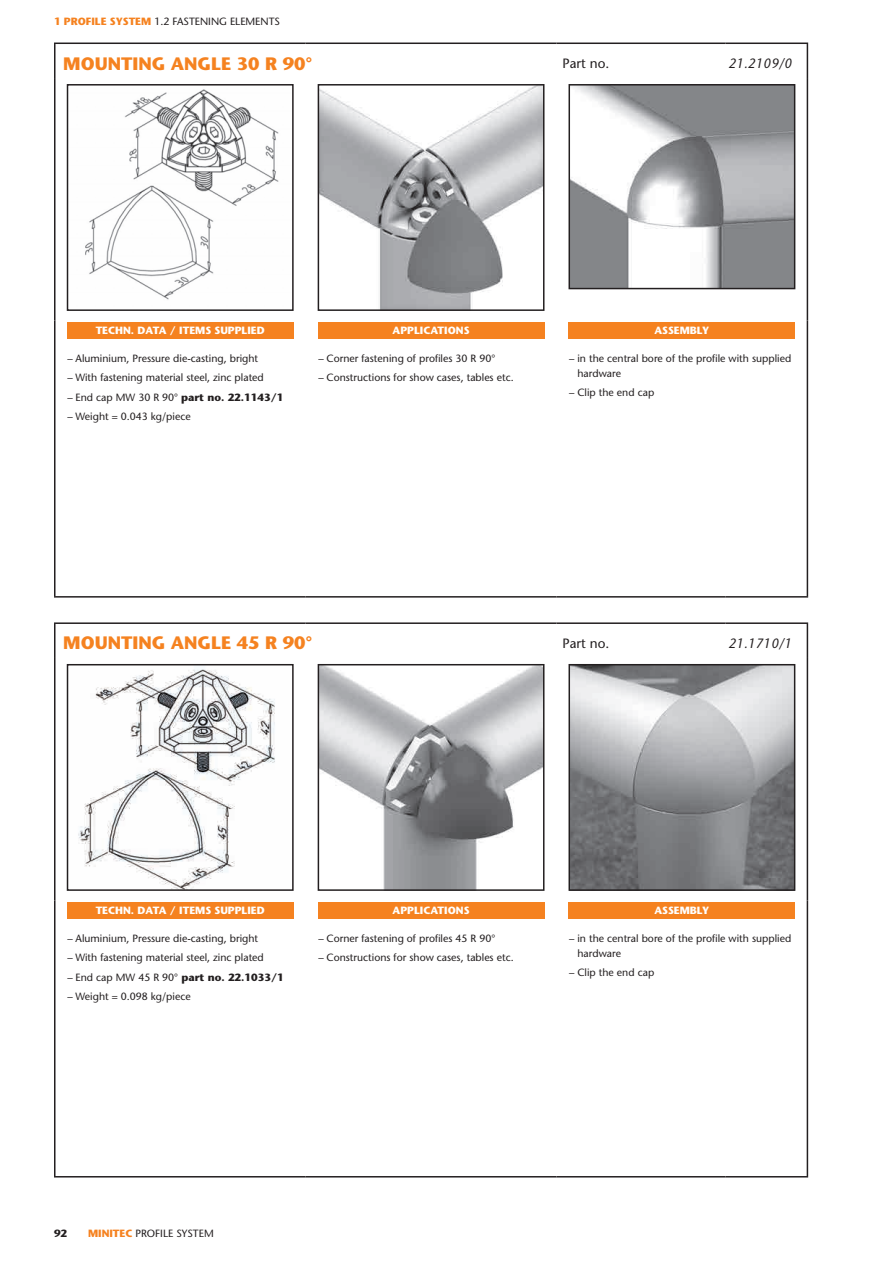
<style>
.page{position:relative;width:893px;height:1263px;background:#fff}
.page>*{position:absolute;margin:0;border:0;box-sizing:border-box;transform-origin:0 0}
.t1{font:700 18px "Stone Sans";color:#f58220}
.t2{font:italic 13.5px "Stone Sans";color:#231f20}
.t3{font:13.5px "Stone Sans";color:#231f20}
.t4{font:10.5px/19.2px "Stone Sans";color:#231f20}
.t5{font:700 10.5px "Stone Sans";color:#fff}
.t6{font:700 10.5px "Stone Sans";color:#231f20}
.s1{font-weight:700;color:#f58220}
.s2{font-weight:700}
</style>
<div class="page">
<hr style="left:54px;top:43px;width:252px;height:1px;background:#231f20">
<hr style="left:54px;top:44px;width:2px;height:34px;background:#231f20">
<hr style="left:306px;top:43px;width:250px;height:1px;background:#231f20">
<hr style="left:54px;top:78px;width:2px;height:242px;background:#231f20">
<hr style="left:807px;top:78px;width:1px;height:242px;background:#231f20">
<hr style="left:54px;top:320px;width:2px;height:276px;background:#231f20">
<hr style="left:807px;top:320px;width:1px;height:276px;background:#231f20">
<hr style="left:54px;top:596px;width:252px;height:2px;background:#231f20">
<hr style="left:306px;top:596px;width:250px;height:2px;background:#231f20">
<hr style="left:556px;top:596px;width:170px;height:2px;background:#231f20">
<hr style="left:726px;top:596px;width:82px;height:2px;background:#231f20">
<hr style="left:556px;top:43px;width:170px;height:1px;background:#231f20">
<hr style="left:726px;top:43px;width:82px;height:1px;background:#231f20">
<hr style="left:807px;top:44px;width:1px;height:34px;background:#231f20">
<img style="left:85px;top:89px;width:194px;height:211px">
<div style="left:67px;top:84px;width:227px;height:227px;border:2px solid #231f20"></div>
<img style="left:321px;top:87px;width:220px;height:221px">
<div style="left:318px;top:84px;width:226px;height:227px;border:2px solid #231f20"></div>
<img style="left:571px;top:87px;width:221px;height:199px">
<div style="left:568px;top:84px;width:227px;height:205px;border:2px solid #231f20"></div>
<div style="left:67px;top:322px;width:226px;height:17px;background:#f58220"></div>
<div style="left:318px;top:322px;width:226px;height:17px;background:#f58220"></div>
<div style="left:569px;top:322px;width:226px;height:17px;background:#f58220"></div>
<hr style="left:54px;top:622px;width:252px;height:2px;background:#231f20">
<hr style="left:54px;top:624px;width:2px;height:34px;background:#231f20">
<hr style="left:306px;top:622px;width:250px;height:2px;background:#231f20">
<hr style="left:54px;top:658px;width:2px;height:242px;background:#231f20">
<hr style="left:807px;top:658px;width:1px;height:242px;background:#231f20">
<hr style="left:54px;top:900px;width:2px;height:276px;background:#231f20">
<hr style="left:807px;top:900px;width:1px;height:276px;background:#231f20">
<hr style="left:54px;top:1176px;width:252px;height:1px;background:#231f20">
<hr style="left:306px;top:1176px;width:250px;height:1px;background:#231f20">
<hr style="left:556px;top:1176px;width:170px;height:1px;background:#231f20">
<hr style="left:726px;top:1176px;width:82px;height:1px;background:#231f20">
<hr style="left:556px;top:622px;width:170px;height:2px;background:#231f20">
<hr style="left:726px;top:622px;width:82px;height:2px;background:#231f20">
<hr style="left:807px;top:624px;width:1px;height:34px;background:#231f20">
<img style="left:78px;top:669px;width:197px;height:219px">
<div style="left:67px;top:664px;width:227px;height:227px;border:2px solid #231f20"></div>
<img style="left:321px;top:667px;width:220px;height:221px">
<div style="left:318px;top:664px;width:226px;height:227px;border:2px solid #231f20"></div>
<img style="left:571px;top:667px;width:221px;height:221px">
<div style="left:568px;top:664px;width:227px;height:227px;border:2px solid #231f20"></div>
<div style="left:67px;top:902px;width:226px;height:16px;background:#f58220"></div>
<div style="left:318px;top:902px;width:226px;height:16px;background:#f58220"></div>
<div style="left:569px;top:902px;width:226px;height:16px;background:#f58220"></div>
<p class="t4" style="left:54px;top:12px;width:228px"><span class="s1">1 PROFILE SYSTEM</span> 1.2 FASTENING ELEMENTS</p>
<h1 class="t1" style="left:63px;top:52px;width:251px">MOUNTING ANGLE 30 R 90°</h1>
<p class="t3" style="left:562px;top:56px;width:48px">Part no.</p>
<p class="t2" style="left:728px;top:56px;width:65px">21.2109/0</p>
<p class="t5" style="left:96px;top:324px;width:170px">TECHN. DATA / ITEMS SUPPLIED</p>
<p class="t4" style="left:67px;top:349px;width:218px">− Aluminium, Pressure die-casting, bright<br>− With fastening material steel, zinc plated<br>− End cap MW 30 R 90° <span class="s2">part no. 22.1143/1 </span>− Weight = 0.043 kg/piece</p>
<p class="t5" style="left:393px;top:324px;width:78px">APPLICATIONS</p>
<p class="t4" style="left:318px;top:349px;width:197px">− Corner fastening of profiles 30 R 90°<br>− Constructions for show cases, tables etc.</p>
<p class="t5" style="left:654px;top:324px;width:57px">ASSEMBLY</p>
<p class="t4" style="left:577px;top:351px;width:215px;line-height:15px;text-indent:-9px">− in the central bore of the profile with supplied hardware</p>
<p class="t4" style="left:569px;top:383px;width:87px">− Clip the end cap</p>
<h1 class="t1" style="left:63px;top:632px;width:251px">MOUNTING ANGLE 45 R 90°</h1>
<p class="t3" style="left:562px;top:635px;width:48px">Part no.</p>
<p class="t2" style="left:728px;top:635px;width:65px">21.1710/1</p>
<p class="t5" style="left:96px;top:904px;width:170px">TECHN. DATA / ITEMS SUPPLIED</p>
<p class="t4" style="left:67px;top:929px;width:218px">− Aluminium, Pressure die-casting, bright<br>− With fastening material steel, zinc plated<br>− End cap MW 45 R 90° <span class="s2">part no. 22.1033/1 </span>− Weight = 0.098 kg/piece</p>
<p class="t5" style="left:393px;top:904px;width:78px">APPLICATIONS</p>
<p class="t4" style="left:318px;top:929px;width:197px">− Corner fastening of profiles 45 R 90°<br>− Constructions for show cases, tables etc.</p>
<p class="t5" style="left:654px;top:904px;width:57px">ASSEMBLY</p>
<p class="t4" style="left:577px;top:931px;width:215px;line-height:15px;text-indent:-9px">− in the central bore of the profile with supplied hardware</p>
<p class="t4" style="left:569px;top:963px;width:87px">− Clip the end cap</p>
<p class="t6" style="left:54px;top:1227px;width:15px">92</p>
<p class="t4" style="left:88px;top:1223px;width:127px"><span class="s1">MINITEC</span> PROFILE SYSTEM</p>
</div>
